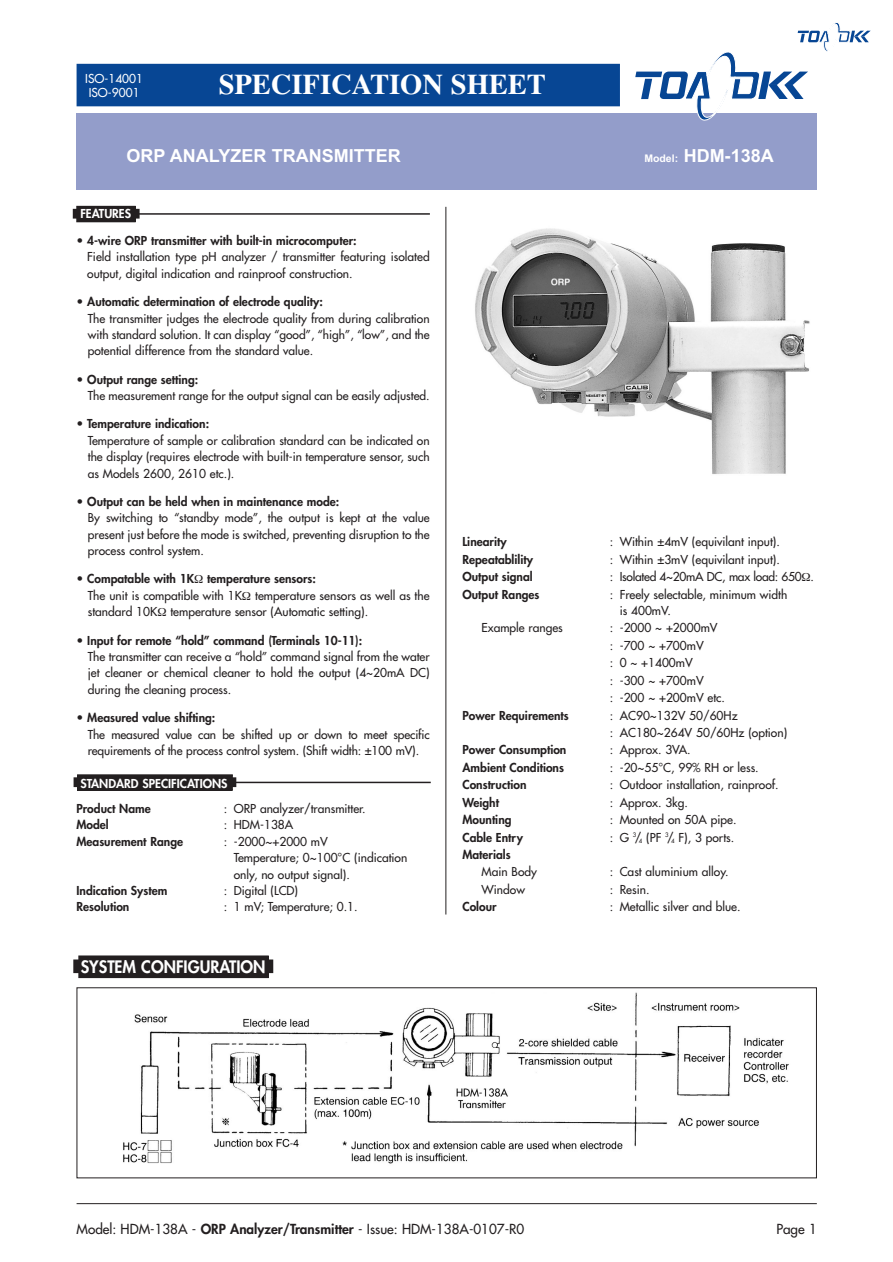
<style>
.page{position:relative;width:893px;height:1262px;background:#fff}
.page>*{position:absolute;margin:0;border:0;box-sizing:border-box;transform-origin:0 0}
.t1{font:700 28.5px "Times";color:#fff}
.t2{font:700 18px "Arial";color:#fff}
.t3{font:800 16.65px "Futura";color:#fff}
.t4{font:13.5px "Futura";color:#231f20}
.t5{font:12px/16.4px "Futura";color:#231f20}
.t6{font:800 12px "Futura";color:#231f20}
.t7{font:12px "Futura";letter-spacing:-.025em;color:#231f20}
.t8{font:800 12px "Futura";color:#fff}
.t9{font:12px/13.5px "Futura";color:#fff}
.s1{font-size:10.5px}
.s2{font-weight:400}
.s3{color:#fff}
.s4{font-weight:800}
</style>
<div class="page">
<div style="left:73px;top:209px;width:67px;height:10px;background:#231f20"></div>
<hr style="left:76px;top:213px;width:354px;height:2px;background:#231f20">
<div style="left:77px;top:206px;width:58px;height:16px;background:#231f20"></div>
<div style="left:74px;top:777px;width:162px;height:10px;background:#231f20"></div>
<hr style="left:77px;top:781px;width:354px;height:2px;background:#231f20">
<div style="left:78px;top:775px;width:154px;height:15px;background:#231f20"></div>
<div style="left:77px;top:774px;width:156px;height:16px;border:1px solid #231f20"></div>
<hr style="left:77px;top:1203px;width:739px;height:1px;background:#231f20">
<div style="left:77px;top:65px;width:542px;height:41px;background:#074694"></div>
<div style="left:77px;top:64px;width:543px;height:42px;border:2px solid #074694"></div>
<div style="left:77px;top:113px;width:739px;height:76px;background:#939dca"></div>
<svg style="left:635px;top:22px;width:235px;height:98px"></svg>
<img style="left:475px;top:228px;width:335px;height:246px">
<hr style="left:445px;top:207px;width:1px;height:707px;background:#231f20">
<div style="left:73px;top:959px;width:200px;height:14px;background:#231f20"></div>
<div style="left:79px;top:956px;width:189px;height:21px;background:#231f20"></div>
<div style="left:78px;top:955px;width:191px;height:23px;border:1px solid #231f20"></div>
<img style="left:123px;top:992px;width:666px;height:172px">
<p class="t9" style="left:85px;top:73px;width:59px">ISO-14001<br>ISO-9001</p>
<h1 class="t1" style="left:219px;top:74px;width:329px">SPECIFICATION SHEET</h1>
<h2 class="t2" style="left:126px;top:149px;width:276px">ORP ANALYZER TRANSMITTER</h2>
<h2 class="t2" style="left:644px;top:149px;width:131px"><span class="s1">Model:</span> HDM-138A</h2>
<p class="t8" style="left:80px;top:208px;width:52px">FEATURES</p>
<p class="t6" style="left:77px;top:235px;width:281px"><span class="s2">•</span> 4-wire ORP transmitter with built-in microcomputer:</p>
<p class="t5" style="left:87px;top:250px;width:344px;text-indent:-11px"><span class="s3">•</span> Field installation type pH analyzer / transmitter featuring isolated output, digital indication and rainproof construction.</p>
<p class="t5" style="left:88px;top:294px;width:343px;text-indent:-11px">• <span class="s4">Automatic determination of electrode quality:<br></span>The transmitter judges the electrode quality from during calibration with standard solution. It can display “good”, “high”, “low”, and the potential difference from the standard value.</p>
<p class="t5" style="left:88px;top:372px;width:343px;text-indent:-11px">• <span class="s4">Output range setting:<br></span>The measurement range for the output signal can be easily adjusted.</p>
<p class="t5" style="left:88px;top:417px;width:343px;text-indent:-11px">• <span class="s4">Temperature indication:<br></span>Temperature of sample or calibration standard can be indicated on the display (requires electrode with built-in temperature sensor, such as Models 2600, 2610 etc.).</p>
<p class="t5" style="left:88px;top:494px;width:343px;text-indent:-11px">• <span class="s4">Output can be held when in maintenance mode:<br></span>By switching to “standby mode”, the output is kept at the value present just before the mode is switched, preventing disruption to the process control system.</p>
<p class="t5" style="left:88px;top:571px;width:343px;text-indent:-11px">• <span class="s4">Compatable with 1K temperature sensors:<br></span>The unit is compatible with 1K temperature sensors as well as the standard 10K temperature sensor (Automatic setting).</p>
<p class="t5" style="left:88px;top:633px;width:343px;text-indent:-11px">• <span class="s4">Input for remote “hold” command (Terminals 10-11):<br></span>The transmitter can receive a “hold” command signal from the water jet cleaner or chemical cleaner to hold the output (4~20mA DC) during the cleaning process.</p>
<p class="t5" style="left:88px;top:710px;width:343px;text-indent:-11px">• <span class="s4">Measured value shifting:<br></span>The measured value can be shifted up or down to meet specific requirements of the process control system. (Shift width: ±100 mV).</p>
<p class="t8" style="left:80px;top:777px;width:149px">STANDARD SPECIFICATIONS</p>
<p class="t6" style="left:77px;top:803px;width:76px">Product Name</p>
<p class="t5" style="left:224px;top:801px;width:143px">: ORP analyzer/transmitter.</p>
<p class="t6" style="left:77px;top:819px;width:34px">Model</p>
<p class="t5" style="left:224px;top:817px;width:71px">: HDM-138A</p>
<p class="t6" style="left:77px;top:835px;width:108px">Measurement Range</p>
<p class="t5" style="left:234px;top:834px;width:175px;text-indent:-10px">: -2000~+2000 mV<br>Temperature; 0~100°C (indication only, no output signal).</p>
<p class="t6" style="left:77px;top:884px;width:92px">Indication System</p>
<p class="t5" style="left:224px;top:883px;width:76px">: Digital (LCD)</p>
<p class="t6" style="left:77px;top:901px;width:54px">Resolution</p>
<p class="t5" style="left:224px;top:899px;width:135px">: 1 mV; Temperature; 0.1.</p>
<h3 class="t3" style="left:81px;top:958px;width:186px">SYSTEM CONFIGURATION</h3>
<p class="t6" style="left:462px;top:536px;width:46px">Linearity</p>
<p class="t5" style="left:610px;top:534px;width:171px">: Within ±4mV (equivilant input).</p>
<p class="t6" style="left:462px;top:553px;width:72px">Repeatablility</p>
<p class="t5" style="left:610px;top:552px;width:171px">: Within ±3mV (equivilant input).</p>
<p class="t6" style="left:462px;top:571px;width:72px">Output signal</p>
<p class="t7" style="left:610px;top:571px;width:205px">: Isolated 4~20mA DC, max load: 650 .</p>
<p class="t6" style="left:462px;top:588px;width:79px">Output Ranges</p>
<p class="t5" style="left:619px;top:587px;width:169px;text-indent:-10px">: Freely selectable, minimum width is 400mV.</p>
<p class="t5" style="left:481px;top:620px;width:83px">Example ranges</p>
<p class="t5" style="left:610px;top:620px;width:117px;line-height:17.4px">: -2000 ~ +2000mV<br>: -700 ~ +700mV<br>: 0 ~ +1400mV<br>: -300 ~ +700mV<br>: -200 ~ +200mV etc.</p>
<p class="t6" style="left:462px;top:709px;width:108px">Power Requirements</p>
<p class="t5" style="left:610px;top:707px;width:179px;line-height:17.4px">: AC90~132V 50/60Hz<br>: AC180~264V 50/60Hz (option)</p>
<p class="t6" style="left:462px;top:744px;width:105px">Power Consumption</p>
<p class="t5" style="left:610px;top:742px;width:82px">: Approx. 3VA.</p>
<p class="t6" style="left:462px;top:761px;width:103px">Ambient Conditions</p>
<p class="t5" style="left:610px;top:760px;width:150px">: -20~55°C, 99% RH or less.</p>
<p class="t6" style="left:462px;top:779px;width:65px">Construction</p>
<p class="t5" style="left:610px;top:777px;width:170px">: Outdoor installation, rainproof.</p>
<p class="t6" style="left:462px;top:796px;width:38px">Weight</p>
<p class="t5" style="left:610px;top:795px;width:80px">: Approx. 3kg.</p>
<p class="t6" style="left:462px;top:814px;width:51px">Mounting</p>
<p class="t5" style="left:610px;top:812px;width:128px">: Mounted on 50A pipe.</p>
<p class="t6" style="left:462px;top:831px;width:62px">Cable Entry</p>
<p class="t5" style="left:610px;top:829px;width:126px">: G <sup>3</sup>/<sub>4</sub> (PF <sup>3</sup>/<sub>4</sub> F), 3 ports.</p>
<p class="t6" style="left:462px;top:849px;width:50px">Materials</p>
<p class="t5" style="left:481px;top:864px;width:57px">Main Body</p>
<p class="t5" style="left:610px;top:864px;width:120px">: Cast aluminium alloy.</p>
<p class="t5" style="left:481px;top:882px;width:45px">Window</p>
<p class="t5" style="left:610px;top:882px;width:41px">: Resin.</p>
<p class="t6" style="left:462px;top:901px;width:36px">Colour</p>
<p class="t5" style="left:610px;top:899px;width:132px">: Metallic silver and blue.</p>
<p class="t4" style="left:77px;top:1222px;width:449px">Model: HDM-138A - <span class="s4">ORP Analyzer/Transmitter</span> - Issue: HDM-138A-0107-R0</p>
<p class="t4" style="left:776px;top:1222px;width:42px">Page 1</p>
</div>
